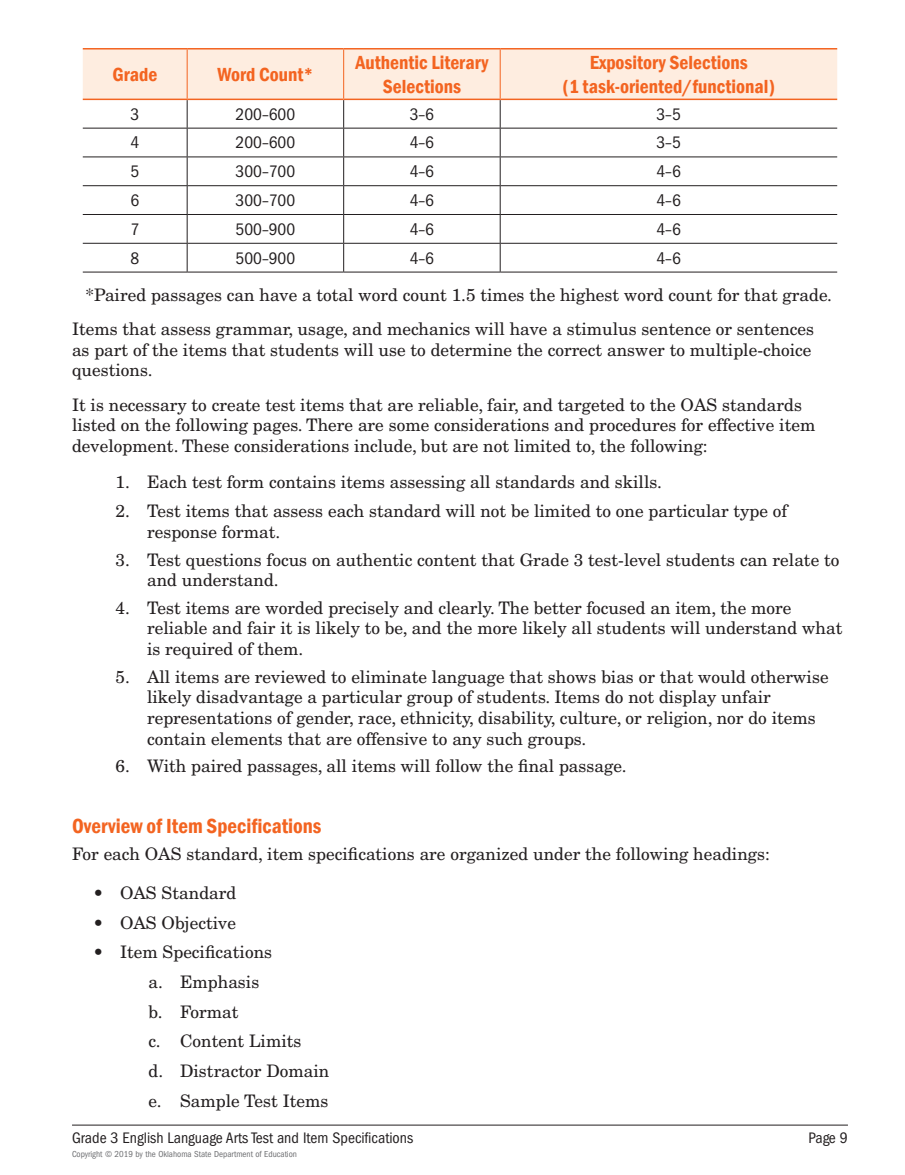
<style>
.page{position:relative;width:905px;height:1175px;background:#fff}
.page>*{position:absolute;margin:0;border:0;box-sizing:border-box;transform-origin:0 0}
.t1{font:600 condensed 21px "Franklin Gothic";color:#f36421}
.Tb_Col_Head{font:600 condensed 19.5px/23.4px "Franklin Gothic";color:#f36421;text-align:center}
.Nl_Indt_mid{font:17.25px/20.7px "New Century Schlbk LT Std";color:#231f20}
.Body_2{font:17.25px/20.7px "New Century Schlbk LT Std";color:#231f20}
.Tb_txt{font:condensed 17.25px "ITC Franklin Gothic Std";color:#231f20}
.Body_1{font:17.25px "New Century Schlbk LT Std";color:#231f20}
.Nl_Indt_sub{font:17.25px "New Century Schlbk LT Std";color:#231f20}
.Nl_Indt_first{font:17.25px "New Century Schlbk LT Std";color:#231f20}
.Nl_Indt_last{font:17.25px "New Century Schlbk LT Std";color:#231f20}
.BL{font:17.25px "New Century Schlbk LT Std";color:#231f20}
.t2{font:condensed 15.75px "ITC Franklin Gothic Std";color:#231f20}
.t3{font:condensed 9px "ITC Franklin Gothic Std";color:#6c6d70}
</style>
<div class="page">
<svg style="left:83px;top:50px;width:754px;height:222px"></svg>
<hr style="left:83px;top:272px;width:104px;height:1px;background:#231f20">
<hr style="left:187px;top:272px;width:156px;height:1px;background:#231f20">
<hr style="left:343px;top:272px;width:157px;height:1px;background:#231f20">
<hr style="left:500px;top:272px;width:337px;height:1px;background:#231f20">
<hr style="left:83px;top:48px;width:104px;height:2px;background:#f36421">
<hr style="left:187px;top:48px;width:156px;height:2px;background:#f36421">
<hr style="left:343px;top:48px;width:157px;height:2px;background:#f36421">
<hr style="left:500px;top:48px;width:337px;height:2px;background:#f36421">
<hr style="left:83px;top:99px;width:104px;height:1px;background:#f36421">
<hr style="left:187px;top:99px;width:156px;height:1px;background:#f36421">
<hr style="left:343px;top:99px;width:157px;height:1px;background:#f36421">
<hr style="left:500px;top:99px;width:337px;height:1px;background:#f36421">
<hr style="left:187px;top:49px;width:1px;height:50px;background:#f36421">
<hr style="left:343px;top:49px;width:1px;height:50px;background:#f36421">
<hr style="left:500px;top:49px;width:1px;height:50px;background:#f36421">
<hr style="left:72px;top:1124px;width:776px;height:1px;background:#231f20">
<p class="Tb_Col_Head" style="left:112px;top:62px;width:46px">Grade</p>
<p class="Tb_Col_Head" style="left:217px;top:62px;width:97px">Word Count*</p>
<p class="Tb_Col_Head" style="left:355px;top:51px;width:134px">Authentic Literary<br>Selections</p>
<p class="Tb_Col_Head" style="left:562px;top:51px;width:214px">Expository Selections<br>(1 task-oriented/functional)</p>
<p class="Tb_txt" style="left:130px;top:104px;width:10px">3</p>
<p class="Tb_txt" style="left:235px;top:104px;width:61px">200–600</p>
<p class="Tb_txt" style="left:410px;top:104px;width:26px">3–6</p>
<p class="Tb_txt" style="left:656px;top:104px;width:26px">3–5</p>
<p class="Tb_txt" style="left:130px;top:133px;width:10px">4</p>
<p class="Tb_txt" style="left:235px;top:133px;width:61px">200–600</p>
<p class="Tb_txt" style="left:410px;top:133px;width:26px">4–6</p>
<p class="Tb_txt" style="left:656px;top:133px;width:26px">3–5</p>
<p class="Tb_txt" style="left:130px;top:162px;width:10px">5</p>
<p class="Tb_txt" style="left:235px;top:162px;width:61px">300–700</p>
<p class="Tb_txt" style="left:410px;top:162px;width:26px">4–6</p>
<p class="Tb_txt" style="left:656px;top:162px;width:26px">4–6</p>
<p class="Tb_txt" style="left:130px;top:191px;width:10px">6</p>
<p class="Tb_txt" style="left:235px;top:191px;width:61px">300–700</p>
<p class="Tb_txt" style="left:410px;top:191px;width:26px">4–6</p>
<p class="Tb_txt" style="left:656px;top:191px;width:26px">4–6</p>
<p class="Tb_txt" style="left:130px;top:219px;width:10px">7</p>
<p class="Tb_txt" style="left:235px;top:219px;width:61px">500–900</p>
<p class="Tb_txt" style="left:410px;top:219px;width:26px">4–6</p>
<p class="Tb_txt" style="left:656px;top:219px;width:26px">4–6</p>
<p class="Tb_txt" style="left:130px;top:248px;width:10px">8</p>
<p class="Tb_txt" style="left:235px;top:248px;width:61px">500–900</p>
<p class="Tb_txt" style="left:410px;top:248px;width:26px">4–6</p>
<p class="Tb_txt" style="left:656px;top:248px;width:26px">4–6</p>
<p class="Body_2" style="left:86px;top:284px;width:745px">*Paired passages can have a total word count 1.5 times the highest word count for that grade.</p>
<p class="Body_2" style="left:72px;top:318px;width:743px">Items that assess grammar, usage, and mechanics will have a stimulus sentence or sentences as part of the items that students will use to determine the correct answer to multiple-choice questions.</p>
<p class="Body_2" style="left:72px;top:394px;width:744px">It is necessary to create test items that are reliable, fair, and targeted to the OAS standards listed on the following pages. There are some considerations and procedures for effective item development. These considerations include, but are not limited to, the following:</p>
<p class="Nl_Indt_first" style="left:116px;top:471px;width:545px">1. Each test form contains items assessing all standards and skills.</p>
<p class="Nl_Indt_mid" style="left:147px;top:501px;width:641px;text-indent:-32px">2. Test items that assess each standard will not be limited to one particular type of response format.</p>
<p class="Nl_Indt_mid" style="left:147px;top:549px;width:693px;text-indent:-32px">3. Test questions focus on authentic content that Grade 3 test-level students can relate to and understand.</p>
<p class="Nl_Indt_mid" style="left:147px;top:597px;width:696px;text-indent:-32px">4. Test items are worded precisely and clearly. The better focused an item, the more reliable and fair it is likely to be, and the more likely all students will understand what is required of them.</p>
<p class="Nl_Indt_mid" style="left:147px;top:666px;width:683px;text-indent:-32px">5. All items are reviewed to eliminate language that shows bias or that would otherwise likely disadvantage a particular group of students. Items do not display unfair representations of gender, race, ethnicity, disability, culture, or religion, nor do items contain elements that are offensive to any such groups.</p>
<p class="Nl_Indt_last" style="left:116px;top:755px;width:510px">6. With paired passages, all items will follow the final passage.</p>
<h2 class="t1" style="left:72px;top:811px;width:251px">Overview of Item Specifications</h2>
<p class="Body_1" style="left:72px;top:843px;width:699px">For each OAS standard, item specifications are organized under the following headings:</p>
<p class="BL" style="left:93px;top:882px;width:145px">• OAS Standard</p>
<p class="BL" style="left:93px;top:911px;width:144px">• OAS Objective</p>
<p class="BL" style="left:93px;top:941px;width:181px">• Item Specifications</p>
<p class="Nl_Indt_sub" style="left:149px;top:971px;width:112px">a. Emphasis</p>
<p class="Nl_Indt_sub" style="left:149px;top:1001px;width:91px">b. Format</p>
<p class="Nl_Indt_sub" style="left:149px;top:1030px;width:154px">c. Content Limits</p>
<p class="Nl_Indt_sub" style="left:149px;top:1060px;width:182px">d. Distractor Domain</p>
<p class="Nl_Indt_sub" style="left:149px;top:1090px;width:181px">e. Sample Test Items</p>
<p class="t2" style="left:72px;top:1129px;width:343px">Grade 3 English Language Arts Test and Item Specifications</p>
<p class="t2" style="left:808px;top:1129px;width:41px">Page 9</p>
<p class="t3" style="left:72px;top:1148px;width:226px">Copyright © 2019 by the Oklahoma State Department of Education</p>
</div>
